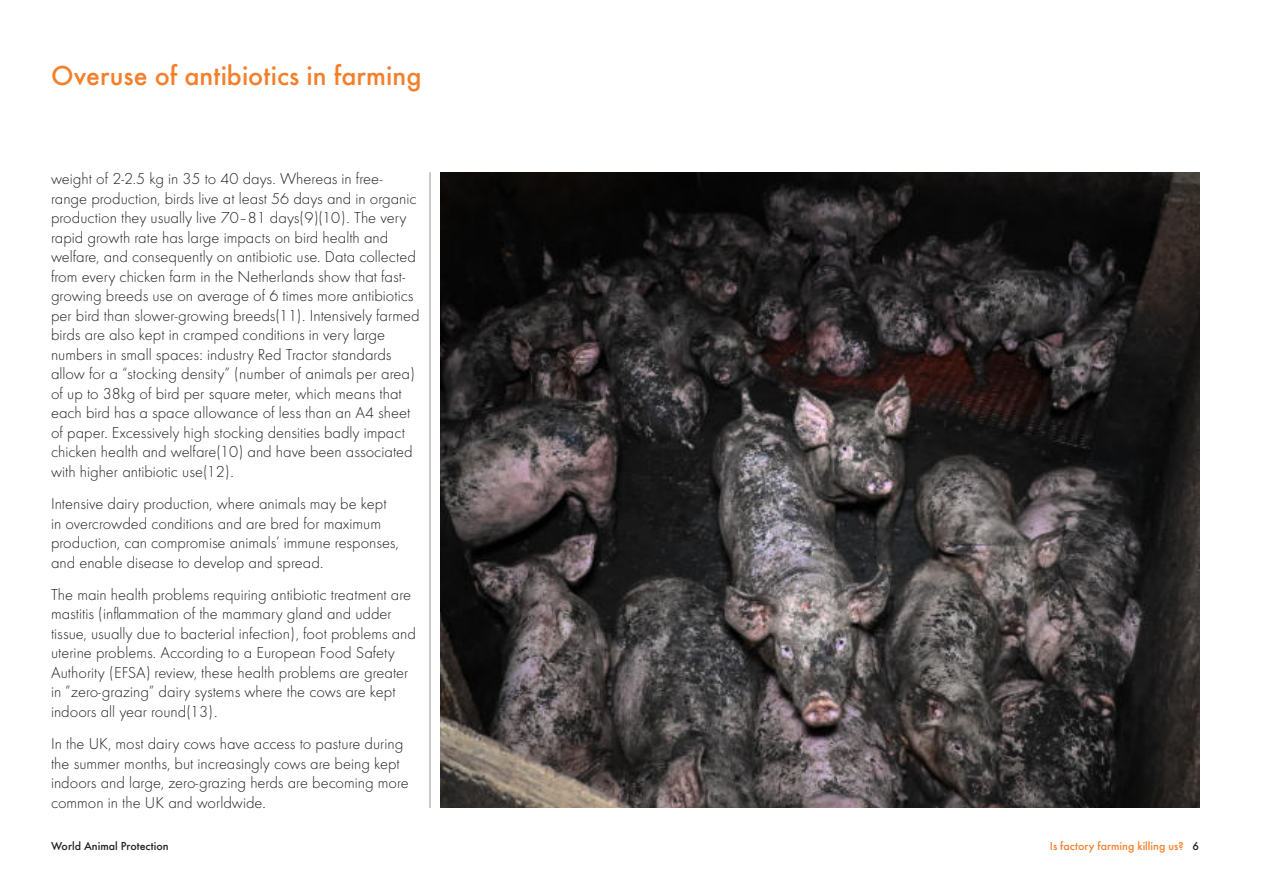
<style>
.page{position:relative;width:1263px;height:893px;background:#fff}
.page>*{position:absolute;margin:0;border:0;box-sizing:border-box;transform-origin:0 0}
.t1{font:500 28.5px "Futura Round";color:#f47f2a}
.t2{font:300 16.5px/19.5px "Futura Round";color:#231f20}
.t3{font:500 12px "Futura Round";color:#f47f2a}
.t4{font:500 12px "Futura Round";color:#231f20}
.s1{color:#231f20}
</style>
<div class="page">
<img style="left:441px;top:172px;width:758px;height:636px">
<hr style="left:430px;top:172px;width:1px;height:636px;background:#939598">
<h1 class="t1" style="left:51px;top:63px;width:372px">Overuse of antibiotics in farming</h1>
<p class="t2" style="left:51px;top:170px;width:370px">weight of 2-2.5 kg in 35 to 40 days. Whereas in free&shy;range production, birds live at least 56 days and in organic production they usually live 70–81 days(9)(10). The very rapid growth rate has large impacts on bird health and welfare, and consequently on antibiotic use. Data collected from every chicken farm in the Netherlands show that fast&shy;growing breeds use on average of 6 times more antibiotics per bird than slower-growing breeds(11). Intensively farmed birds are also kept in cramped conditions in very large numbers in small spaces: industry Red Tractor standards allow for a “stocking density” (number of animals per area) of up to 38kg of bird per square meter, which means that each bird has a space allowance of less than an A4 sheet of paper. Excessively high stocking densities badly impact chicken health and welfare(10) and have been associated with higher antibiotic use(12).</p>
<p class="t2" style="left:51px;top:495px;width:349px">Intensive dairy production, where animals may be kept in overcrowded conditions and are bred for maximum production, can compromise animals’ immune responses, and enable disease to develop and spread.</p>
<p class="t2" style="left:51px;top:586px;width:366px">The main health problems requiring antibiotic treatment are mastitis (inflammation of the mammary gland and udder tissue, usually due to bacterial infection), foot problems and uterine problems. According to a European Food Safety Authority (EFSA) review, these health problems are greater in ”zero-grazing” dairy systems where the cows are kept indoors all year round(13).</p>
<p class="t2" style="left:51px;top:735px;width:359px">In the UK, most dairy cows have access to pasture during the summer months, but increasingly cows are being kept indoors and large, zero-grazing herds are becoming more common in the UK and worldwide.</p>
<p class="t4" style="left:51px;top:839px;width:119px">World Animal Protection</p>
<p class="t3" style="left:1050px;top:841px;width:151px">Is factory farming killing us? <span class="s1">6</span></p>
</div>
